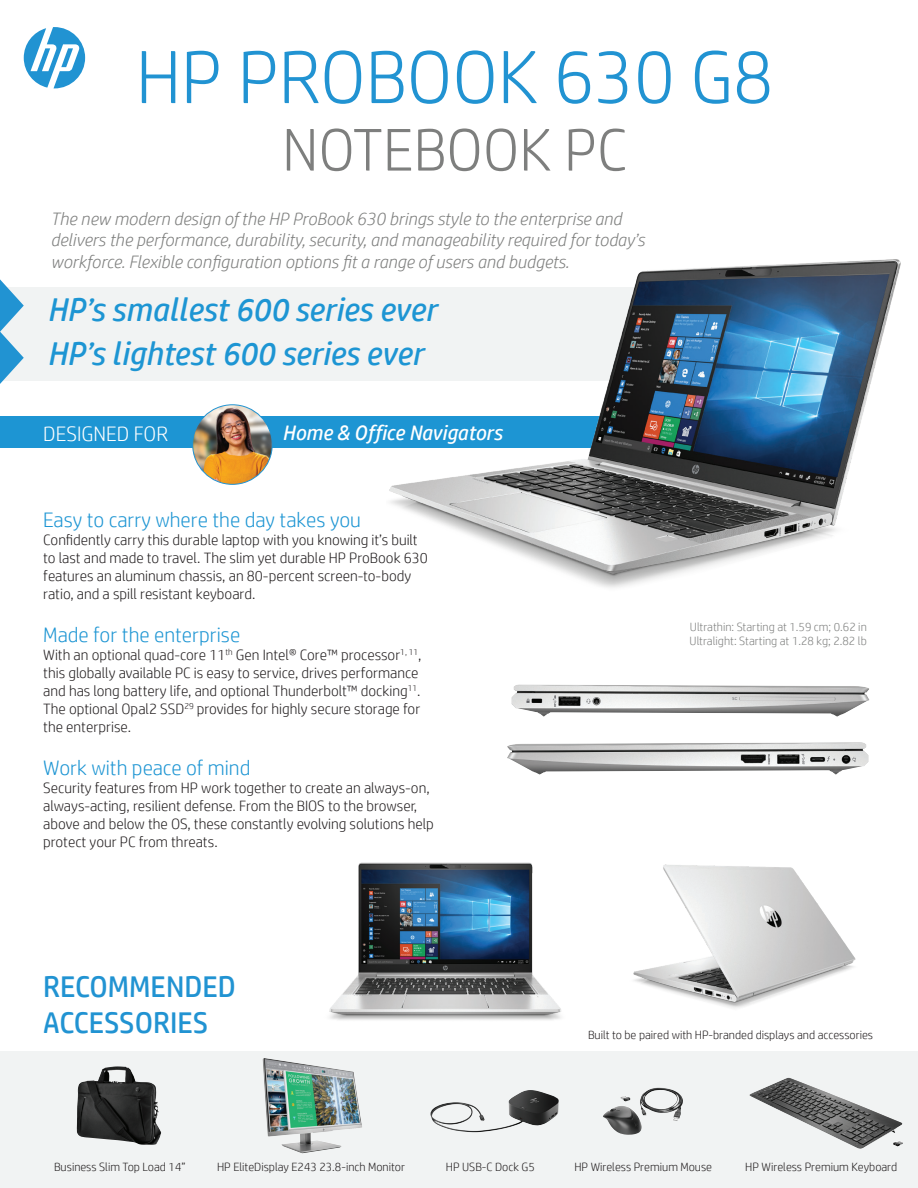
<style>
.page{position:relative;width:918px;height:1188px;background:#fff}
.page>*{position:absolute;margin:0;border:0;box-sizing:border-box;transform-origin:0 0}
.t1{font:300 75px "HP Simplified";color:#2193d2}
.t2{font:300 60px "HP Simplified";color:#7e7f7e}
.t3{font:italic 33px/43.5px "HP Simplified";color:#1d95d3}
.t4{font:30px/36px "HP Simplified";color:#2193d2}
.t5{font:300 21px "HP Simplified";color:#1d95d3}
.t6{font:italic 21px "HP Simplified";color:#fff}
.t7{font:300 21px "HP Simplified";color:#fff}
.t8{font:italic 300 18px/21.6px "HP Simplified";color:#7e7f7e}
.t9{font:300 15px/18px "HP Simplified";color:#231f20}
.t10{font:300 12px "HP Simplified";color:#231f20}
.t11{font:300 12px/14.4px "HP Simplified";color:#7f807f}
</style>
<div class="page">
<div style="left:0;top:288px;width:676px;height:93px;background:#f1f3f3"></div>
<div style="left:0;top:1051px;width:918px;height:137px;background:#f1f3f3"></div>
<div style="left:0;top:416px;width:617px;height:32px;background:#1d95d3"></div>
<img style="left:511px;top:685px;width:359px;height:32px">
<img style="left:507px;top:742px;width:362px;height:33px">
<img style="left:193px;top:405px;width:79px;height:79px;border-radius:39px">
<div style="left:192px;top:404px;width:81px;height:81px;border:1px solid #2193d2;border-radius:50%"></div>
<img style="left:329px;top:862px;width:232px;height:158px">
<svg style="left:0;top:279px;width:24px;height:105px"></svg>
<img style="left:387px;top:259px;width:514px;height:329px">
<img style="left:633px;top:864px;width:223px;height:144px">
<img style="left:750px;top:1078px;width:153px;height:71px">
<img style="left:640px;top:1088px;width:43px;height:33px">
<img style="left:263px;top:1058px;width:99px;height:95px">
<img style="left:430px;top:1090px;width:129px;height:42px">
<svg style="left:24px;top:27px;width:61px;height:61px"></svg>
<img style="left:103px;top:1066px;width:14px;height:3px">
<h1 class="t1" style="left:136px;top:35px;width:639px">HP PROBOOK 630 G8</h1>
<h2 class="t2" style="left:282px;top:116px;width:346px">NOTEBOOK PC</h2>
<p class="t8" style="left:51px;top:207px;width:596px">The new modern design of the HP ProBook 630 brings style to the enterprise and delivers the performance, durability, security, and manageability required for today’s workforce. Flexible configuration options fit a range of users and budgets.</p>
<h3 class="t3" style="left:48px;top:288px;width:391px">HP’s smallest 600 series ever<br>HP’s lightest 600 series ever</h3>
<h3 class="t7" style="left:43px;top:421px;width:126px">DESIGNED FOR</h3>
<h3 class="t6" style="left:283px;top:420px;width:221px">Home &amp; Office Navigators</h3>
<h3 class="t5" style="left:43px;top:508px;width:319px">Easy to carry where the day takes you</h3>
<p class="t9" style="left:43px;top:530px;width:386px">Confidently carry this durable laptop with you knowing it’s built to last and made to travel. The slim yet durable HP ProBook 630 features an aluminum chassis, an 80-percent screen-to-body ratio, and a spill resistant keyboard.</p>
<h3 class="t5" style="left:43px;top:623px;width:199px">Made for the enterprise</h3>
<p class="t9" style="left:43px;top:646px;width:380px">With an optional quad-core 11<sup>th</sup> Gen Intel® Core™ processor<sup>1,</sup> <sup>11</sup>, this globally available PC is easy to service, drives performance and has long battery life, and optional Thunderbolt™ docking<sup>11</sup>.<br>The optional Opal2 SSD<sup>29</sup> provides for highly secure storage for the enterprise.</p>
<h3 class="t5" style="left:43px;top:756px;width:209px">Work with peace of mind</h3>
<p class="t9" style="left:43px;top:779px;width:392px">Security features from HP work together to create an always-on, always-acting, resilient defense. From the BIOS to the browser, above and below the OS, these constantly evolving solutions help protect your PC from threats.</p>
<h3 class="t4" style="left:43px;top:969px;width:194px">RECOMMENDED<br>ACCESSORIES</h3>
<p class="t11" style="left:690px;top:619px;width:179px">Ultrathin: Starting at 1.59 cm; 0.62 in<br>Ultralight: Starting at 1.28 kg; 2.82 lb</p>
<p class="t10" style="left:588px;top:1028px;width:287px">Built to be paired with HP-branded displays and accessories</p>
<p class="t10" style="left:54px;top:1160px;width:133px">Business Slim Top Load 14”</p>
<p class="t10" style="left:217px;top:1160px;width:189px">HP EliteDisplay E243 23.8-inch Monitor</p>
<p class="t10" style="left:446px;top:1160px;width:90px">HP USB-C Dock G5</p>
<p class="t10" style="left:574px;top:1160px;width:139px">HP Wireless Premium Mouse</p>
<p class="t10" style="left:745px;top:1160px;width:154px">HP Wireless Premium Keyboard</p>
</div>
